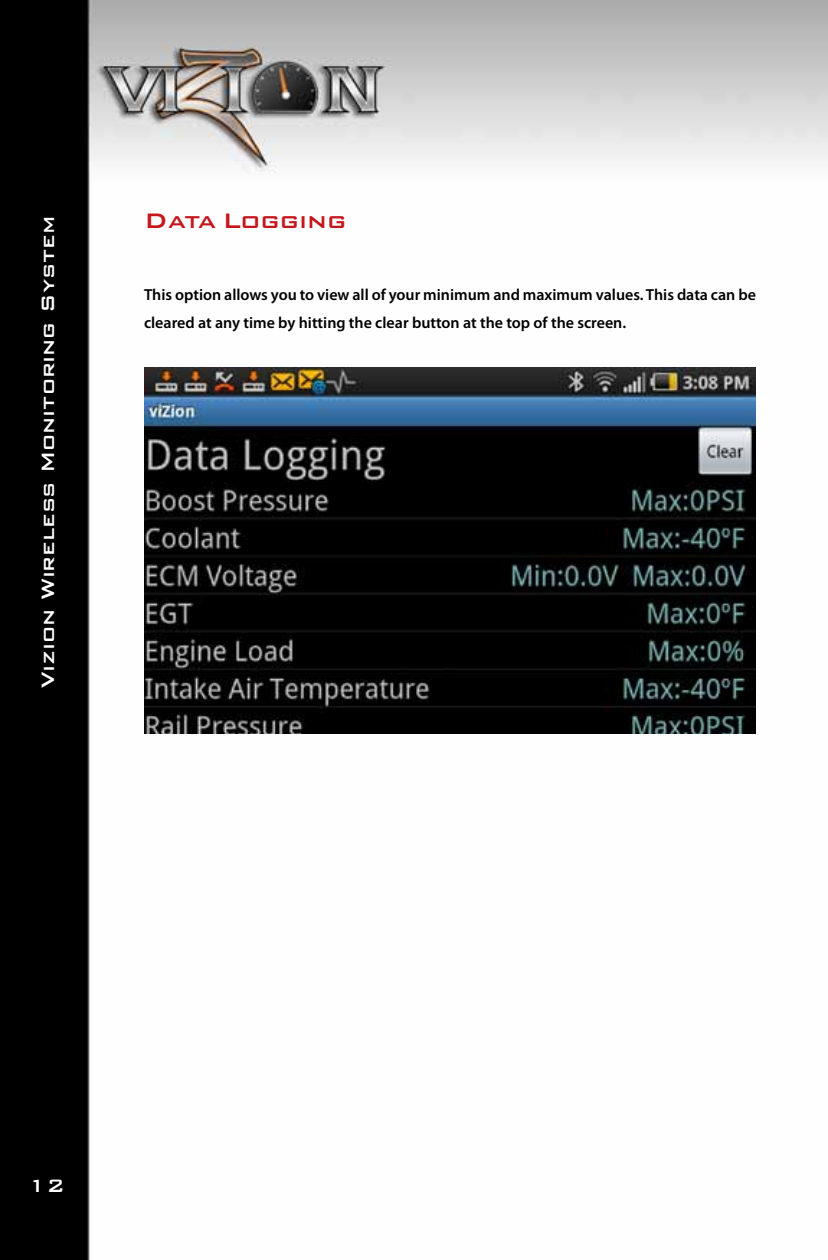
<style>
.page{position:relative;width:828px;height:1260px;background:#fff}
.page>*{position:absolute;margin:0;border:0;box-sizing:border-box;transform-origin:0 0}
.t1{font:500 28px "Bank Gothic C Md BT";color:#c4161c}
.t2{font:500 24px "Bank Gothic BT";color:#fff}
.t3{font:600 16px/28px "Myriad Pro";color:#000}
</style>
<div class="page">
<img style="left:0;top:0;width:828px;height:1260px">
<img style="left:144px;top:368px;width:612px;height:365px">
<h2 class="t2" style="left:35px;top:688px;width:473px;rotate:-90deg">Vizion Wireless Monitoring System</h2>
<h1 class="t1" style="left:144px;top:205px;width:204px">Data Logging</h1>
<p class="t3" style="left:144px;top:280px;width:613px">This option allows you to view all of your minimum and maximum values. This data can be cleared at any time by hitting the clear button at the top of the screen.</p>
<h2 class="t2" style="left:28px;top:1172px;width:39px">12</h2>
</div>
